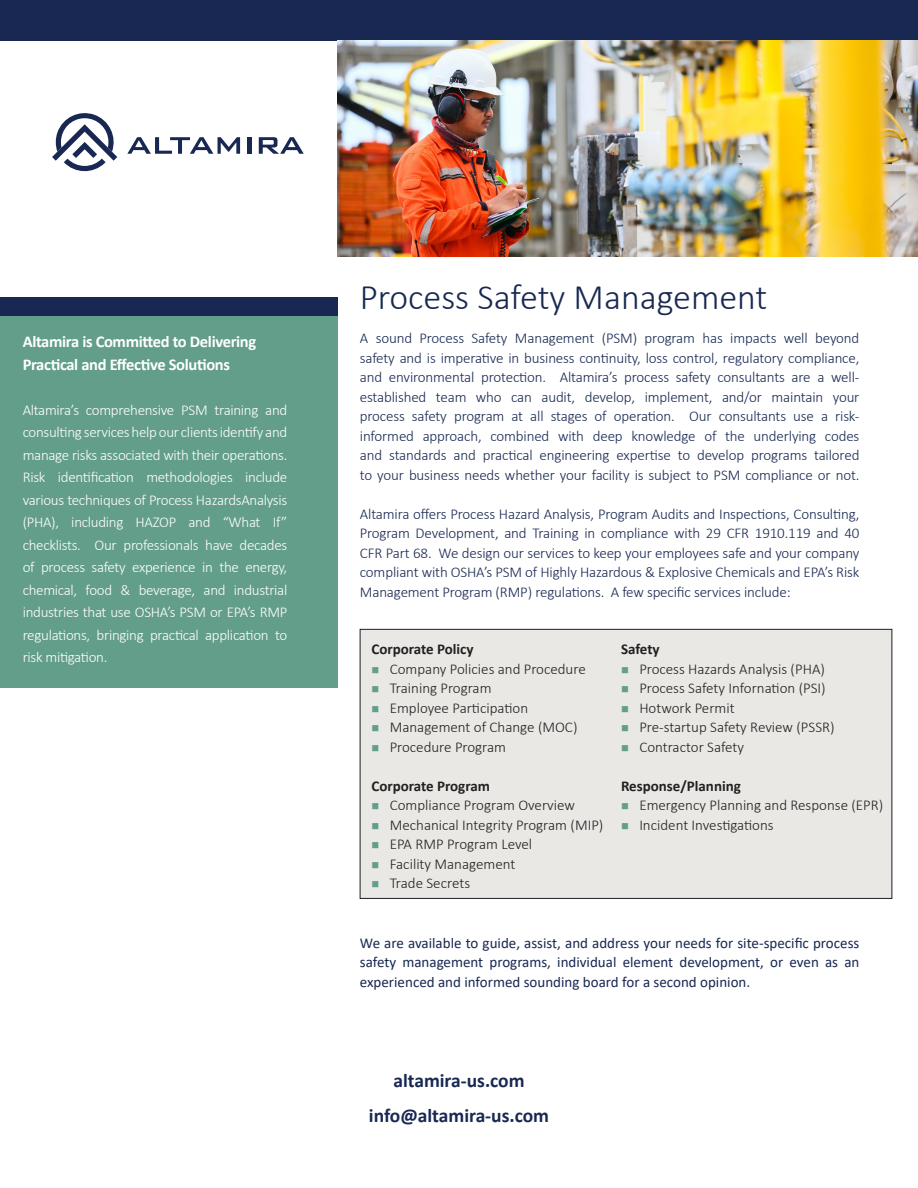
<style>
.page{position:relative;width:918px;height:1188px;background:#fff}
.page>*{position:absolute;margin:0;border:0;box-sizing:border-box;transform-origin:0 0}
.t1{font:300 36px "Calibri";color:#182852}
.t2{font:700 19.5px "Calibri";color:#182852}
.t3{font:700 16.5px "Calibri";letter-spacing:-.02em;color:#fff}
.t4{font:300 15px/19.5px "Calibri";letter-spacing:-.01em;color:#182852;text-align:justify}
.t5{font:300 15px/22.5px "Calibri";letter-spacing:-.02em;color:#fff;text-align:justify}
.t6{font:300 15px "Calibri";color:#231f20}
.t7{font:15px/19.5px "Calibri";color:#182852;text-align:justify}
.t8{font:700 15px "Calibri";color:#231f20}
.s1{color:#639e8a}
</style>
<div class="page">
<div style="left:0;top:297px;width:338px;height:391px;background:#639e8a"></div>
<div style="left:360px;top:629px;width:532px;height:269px;background:#e9e8e5"></div>
<div style="left:360px;top:629px;width:532px;height:270px;border:1px solid #231f20"></div>
<div style="left:0;top:0;width:918px;height:40px;background:#182852"></div>
<img style="left:338px;top:40px;width:580px;height:216px">
<div style="left:0;top:297px;width:338px;height:19px;background:#182852"></div>
<svg style="left:127px;top:137px;width:113px;height:17px"></svg>
<hr style="left:247px;top:137px;width:4px;height:17px;background:#182853">
<svg style="left:259px;top:137px;width:45px;height:17px"></svg>
<svg style="left:52px;top:113px;width:65px;height:59px"></svg>
<p class="t3" style="left:23px;top:330px;width:235px">Altamira is Committed to Delivering</p>
<p class="t3" style="left:23px;top:353px;width:209px">Practical and Effective Solutions</p>
<p class="t5" style="left:23px;top:398px;width:266px">Altamira’s comprehensive PSM training and consulting services help our clients identify and manage risks associated with their operations.<br>Risk identification methodologies include various techniques of Process HazardsAnalysis (PHA), including HAZOP and “What If” checklists. Our professionals have decades of process safety experience in the energy, chemical, food &amp; beverage, and industrial industries that use OSHA’s PSM or EPA’s RMP regulations, bringing practical application to risk mitigation.</p>
<p class="t1" style="left:360px;top:274px;width:409px">Process Safety Management</p>
<p class="t4" style="left:360px;top:328px;width:501px">A sound Process Safety Management (PSM) program has impacts well beyond safety and is imperative in business continuity, loss control, regulatory compliance, and environmental protection. Altamira’s process safety consultants are a well&shy;established team who can audit, develop, implement, and/or maintain your process safety program at all stages of operation. Our consultants use a risk&shy;informed approach, combined with deep knowledge of the underlying codes and standards and practical engineering expertise to develop programs tailored to your business needs whether your facility is subject to PSM compliance or not.</p>
<p class="t4" style="left:360px;top:504px;width:501px">Altamira offers Process Hazard Analysis, Program Audits and Inspections, Consulting, Program Development, and Training in compliance with 29 CFR 1910.119 and 40<br>CFR Part 68. We design our services to keep your employees safe and your company compliant with OSHA’s PSM of Highly Hazardous &amp; Explosive Chemicals and EPA’s Risk Management Program (RMP) regulations. A few specific services include:</p>
<p class="t8" style="left:371px;top:639px;width:104px">Corporate Policy</p>
<p class="t6" style="left:371px;top:660px;width:216px"><span class="s1">■</span> Company Policies and Procedure</p>
<p class="t6" style="left:371px;top:679px;width:122px"><span class="s1">■</span> Training Program</p>
<p class="t6" style="left:371px;top:699px;width:158px"><span class="s1">■</span> Employee Participation</p>
<p class="t6" style="left:371px;top:718px;width:208px"><span class="s1">■</span> Management of Change (MOC)</p>
<p class="t6" style="left:371px;top:738px;width:136px"><span class="s1">■</span> Procedure Program</p>
<p class="t8" style="left:371px;top:775px;width:120px">Corporate Program</p>
<p class="t6" style="left:371px;top:796px;width:205px"><span class="s1">■</span> Compliance Program Overview</p>
<p class="t6" style="left:371px;top:816px;width:234px"><span class="s1">■</span> Mechanical Integrity Program (MIP)</p>
<p class="t6" style="left:371px;top:835px;width:162px"><span class="s1">■</span> EPA RMP Program Level</p>
<p class="t6" style="left:371px;top:855px;width:145px"><span class="s1">■</span> Facility Management</p>
<p class="t6" style="left:371px;top:874px;width:100px"><span class="s1">■</span> Trade Secrets</p>
<p class="t8" style="left:621px;top:639px;width:40px">Safety</p>
<p class="t6" style="left:621px;top:660px;width:205px"><span class="s1">■</span> Process Hazards Analysis (PHA)</p>
<p class="t6" style="left:621px;top:679px;width:206px"><span class="s1">■</span> Process Safety Infornation (PSI)</p>
<p class="t6" style="left:621px;top:699px;width:115px"><span class="s1">■</span> Hotwork Permit</p>
<p class="t6" style="left:621px;top:718px;width:215px"><span class="s1">■</span> Pre-startup Safety Review (PSSR)</p>
<p class="t6" style="left:621px;top:738px;width:124px"><span class="s1">■</span> Contractor Safety</p>
<p class="t8" style="left:621px;top:775px;width:121px">Response/Planning</p>
<p class="t6" style="left:621px;top:796px;width:264px"><span class="s1">■</span> Emergency Planning and Response (EPR)</p>
<p class="t6" style="left:621px;top:816px;width:154px"><span class="s1">■</span> Incident Investigations</p>
<p class="t7" style="left:360px;top:932px;width:501px">We are available to guide, assist, and address your needs for site-specific process safety management programs, individual element development, or even as an experienced and informed sounding board for a second opinion.</p>
<p class="t2" style="left:393px;top:1067px;width:133px">altamira-us.com</p>
<p class="t2" style="left:369px;top:1101px;width:182px">info@altamira-us.com</p>
</div>
